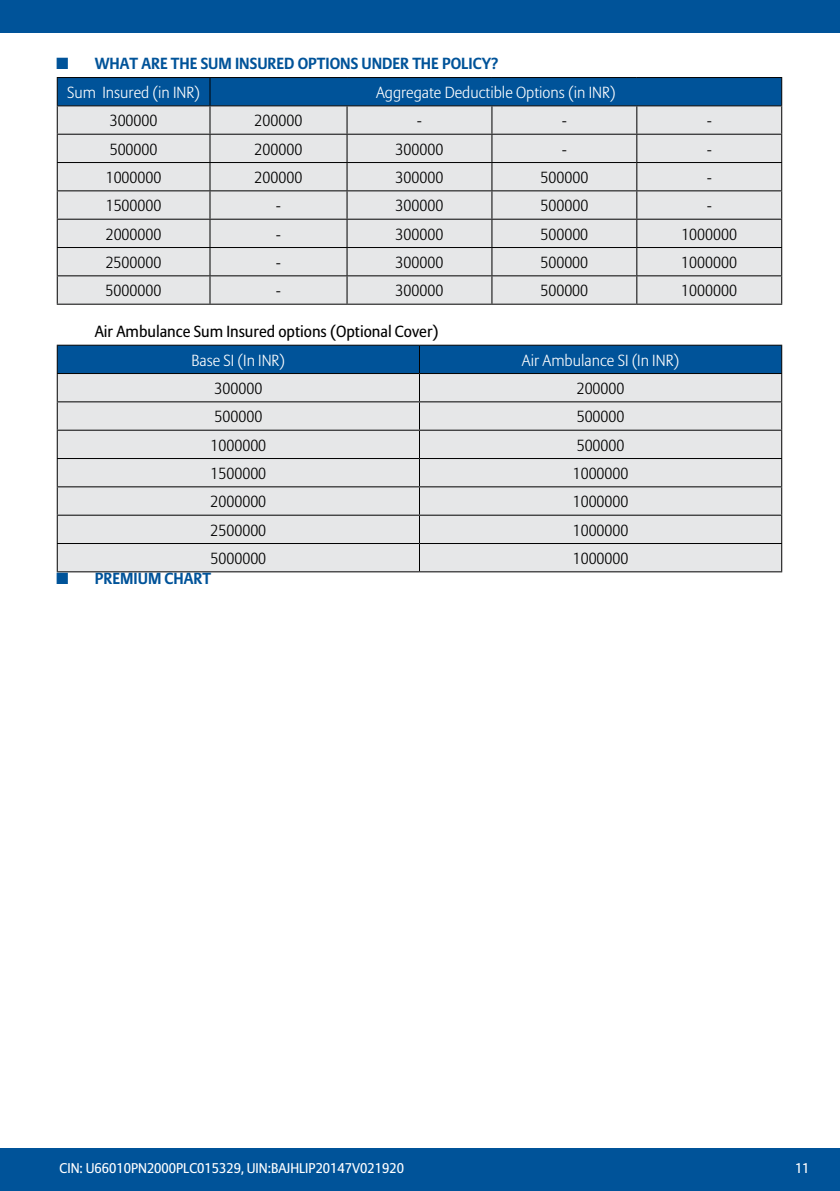
<style>
.page{position:relative;width:840px;height:1191px;background:#fff}
.page>*{position:absolute;margin:0;border:0;box-sizing:border-box;transform-origin:0 0}
.t1{font:300 16px "Allianz Sans";color:#000}
.t2{font:300 16px "Allianz Sans";color:#fff}
.t3{font:700 16px "Allianz Sans";color:#005399}
.t4{font:16px "Allianz Sans";color:#000}
.t5{font:16px "Allianz Sans";color:#005399}
.t6{font:14px "Allianz Sans";color:#fff}
</style>
<div class="page">
<div style="left:0;top:0;width:839px;height:33px;background:#005399"></div>
<div style="left:0;top:1148px;width:839px;height:43px;background:#005399"></div>
<hr style="left:57px;top:304px;width:153px;height:1px;background:#000">
<hr style="left:210px;top:304px;width:137px;height:1px;background:#000">
<hr style="left:347px;top:304px;width:144px;height:1px;background:#000">
<hr style="left:491px;top:304px;width:145px;height:1px;background:#000">
<hr style="left:636px;top:304px;width:145px;height:1px;background:#000">
<hr style="left:57px;top:77px;width:153px;height:1px;background:#000">
<hr style="left:210px;top:77px;width:137px;height:1px;background:#000">
<hr style="left:347px;top:77px;width:144px;height:1px;background:#000">
<hr style="left:491px;top:77px;width:145px;height:1px;background:#000">
<hr style="left:636px;top:77px;width:145px;height:1px;background:#000">
<svg style="left:57px;top:78px;width:724px;height:226px;background:#c1ccd5"></svg>
<hr style="left:636px;top:105px;width:145px;height:1px;background:#000">
<hr style="left:419px;top:571px;width:362px;height:1px;background:#000">
<hr style="left:57px;top:571px;width:362px;height:1px;background:#000">
<svg style="left:57px;top:345px;width:724px;height:226px;background:#c1ccd5"></svg>
<hr style="left:57px;top:373px;width:362px;height:1px;background:#000">
<p class="t5" style="left:57px;top:54px;width:13px">◼</p>
<p class="t3" style="left:95px;top:54px;width:57px">WHAT ARE</p>
<p class="t3" style="left:171px;top:54px;width:41px">THESUM</p>
<p class="t3" style="left:235px;top:54px;width:25px">INSURE</p>
<p class="t3" style="left:284px;top:54px;width:216px">D OPTIONS UNDER THE POLICY?</p>
<p class="t2" style="left:67px;top:83px;width:134px">Sum Insured (in INR)</p>
<p class="t2" style="left:376px;top:83px;width:241px">Aggregate Deductible Options (in INR)</p>
<p class="t1" style="left:110px;top:111px;width:49px">300000</p>
<p class="t1" style="left:254px;top:111px;width:49px">200000</p>
<p class="t1" style="left:416px;top:111px;width:7px">-</p>
<p class="t1" style="left:561px;top:111px;width:7px">-</p>
<p class="t1" style="left:706px;top:111px;width:7px">-</p>
<p class="t1" style="left:110px;top:139px;width:49px">500000</p>
<p class="t1" style="left:254px;top:139px;width:49px">200000</p>
<p class="t1" style="left:395px;top:139px;width:49px">300000</p>
<p class="t1" style="left:561px;top:139px;width:7px">-</p>
<p class="t1" style="left:706px;top:139px;width:7px">-</p>
<p class="t1" style="left:106px;top:168px;width:57px">1000000</p>
<p class="t1" style="left:254px;top:168px;width:49px">200000</p>
<p class="t1" style="left:395px;top:168px;width:49px">300000</p>
<p class="t1" style="left:540px;top:168px;width:49px">500000</p>
<p class="t1" style="left:706px;top:168px;width:7px">-</p>
<p class="t1" style="left:106px;top:196px;width:57px">1500000</p>
<p class="t1" style="left:276px;top:196px;width:7px">-</p>
<p class="t1" style="left:395px;top:196px;width:49px">300000</p>
<p class="t1" style="left:540px;top:196px;width:49px">500000</p>
<p class="t1" style="left:706px;top:196px;width:7px">-</p>
<p class="t1" style="left:106px;top:224px;width:57px">2000000</p>
<p class="t1" style="left:276px;top:224px;width:7px">-</p>
<p class="t1" style="left:395px;top:224px;width:49px">300000</p>
<p class="t1" style="left:540px;top:224px;width:49px">500000</p>
<p class="t1" style="left:681px;top:224px;width:57px">1000000</p>
<p class="t1" style="left:106px;top:252px;width:57px">2500000</p>
<p class="t1" style="left:276px;top:252px;width:7px">-</p>
<p class="t1" style="left:395px;top:252px;width:49px">300000</p>
<p class="t1" style="left:540px;top:252px;width:49px">500000</p>
<p class="t1" style="left:681px;top:252px;width:57px">1000000</p>
<p class="t1" style="left:106px;top:281px;width:57px">5000000</p>
<p class="t1" style="left:276px;top:281px;width:7px">-</p>
<p class="t1" style="left:395px;top:281px;width:49px">300000</p>
<p class="t1" style="left:540px;top:281px;width:49px">500000</p>
<p class="t1" style="left:681px;top:281px;width:57px">1000000</p>
<p class="t4" style="left:95px;top:321px;width:345px">Air Ambulance Sum Insured options (Optional Cover)</p>
<p class="t2" style="left:191px;top:350px;width:95px">Base SI (In INR)</p>
<p class="t2" style="left:521px;top:350px;width:159px">Air Ambulance SI (In INR)</p>
<p class="t1" style="left:214px;top:378px;width:49px">300000</p>
<p class="t1" style="left:576px;top:378px;width:49px">200000</p>
<p class="t1" style="left:214px;top:407px;width:49px">500000</p>
<p class="t1" style="left:576px;top:407px;width:49px">500000</p>
<p class="t1" style="left:210px;top:435px;width:57px">1000000</p>
<p class="t1" style="left:576px;top:435px;width:49px">500000</p>
<p class="t1" style="left:210px;top:463px;width:57px">1500000</p>
<p class="t1" style="left:572px;top:463px;width:57px">1000000</p>
<p class="t1" style="left:210px;top:492px;width:57px">2000000</p>
<p class="t1" style="left:572px;top:492px;width:57px">1000000</p>
<p class="t1" style="left:210px;top:520px;width:57px">2500000</p>
<p class="t1" style="left:572px;top:520px;width:57px">1000000</p>
<p class="t1" style="left:210px;top:548px;width:57px">5000000</p>
<p class="t1" style="left:572px;top:548px;width:57px">1000000</p>
<p class="t5" style="left:57px;top:569px;width:13px">◼</p>
<p class="t3" style="left:95px;top:569px;width:20px">PREMIUM</p>
<p class="t3" style="left:164px;top:569px;width:30px">CHART</p>
<p class="t6" style="left:59px;top:1159px;width:346px">CIN: U66010PN2000PLC015329, UIN:BAJHLIP20147V021920</p>
<p class="t6" style="left:794px;top:1159px;width:16px">11</p>
</div>
